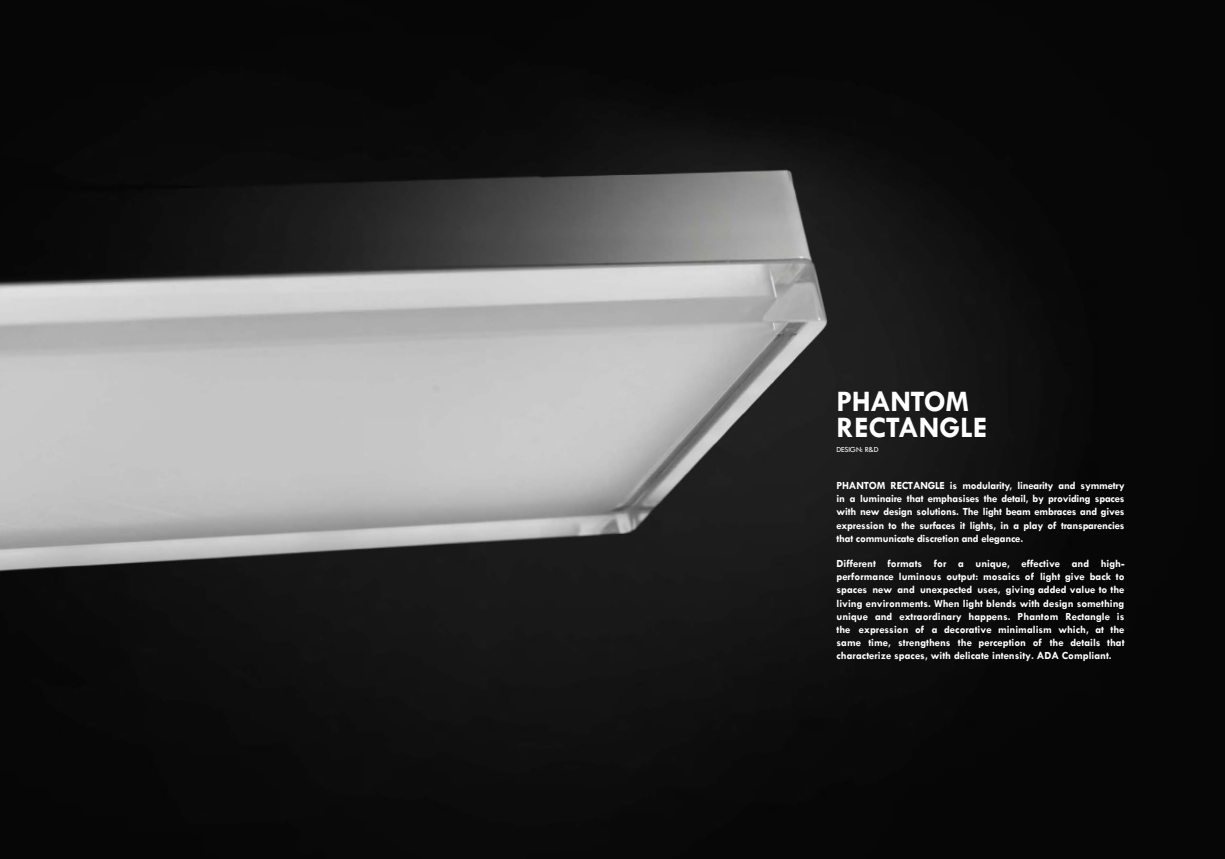
<style>
.page{position:relative;width:1225px;height:859px;background:#fff}
.page>*{position:absolute;margin:0;border:0;box-sizing:border-box;transform-origin:0 0}
.t1{font:700 30px/26px "Tw Cen";letter-spacing:-.01em;color:#fff}
.t2{font:700 11px/13.2px "Tw Cen";letter-spacing:-.01em;color:#fff;text-align:justify}
.t3{font:8px "Tw Cen";letter-spacing:-.02em;color:#fff}
.s1{font-style:inherit}
</style>
<div class="page">
<img style="left:0;top:0;width:1225px;height:859px">
<h1 class="t1" style="left:836px;top:388px;width:152px">PHANTOM<br>RECTANGLE</h1>
<p class="t3" style="left:836px;top:445px;width:44px">DESIGN: R&amp;D</p>
<p class="t2" style="left:836px;top:479px;width:289px">PHANTOM RECTANGLE is modularity, linearity and symmetry in a luminaire that emphasises the detail, by providing spaces with new design solutions. The light beam embraces and gives expression to the surfaces it lights, in a play of transparencies that communicate discretion and elegance.</p>
<p class="t2" style="left:836px;top:557px;width:289px">Different formats for a unique, effective and high&shy;performance luminous output: mosaics of light give back to spaces new and unexpected uses, giving added value to the living environments. When light blends with design something unique and extraordinary happens. Phantom Rectangle is the expression of a decorative minimalism which, at the same time, strengthens the perception of the details that characterize spaces, with delicate intensity. <span class="s1">ADA Compliant.</span></p>
</div>
